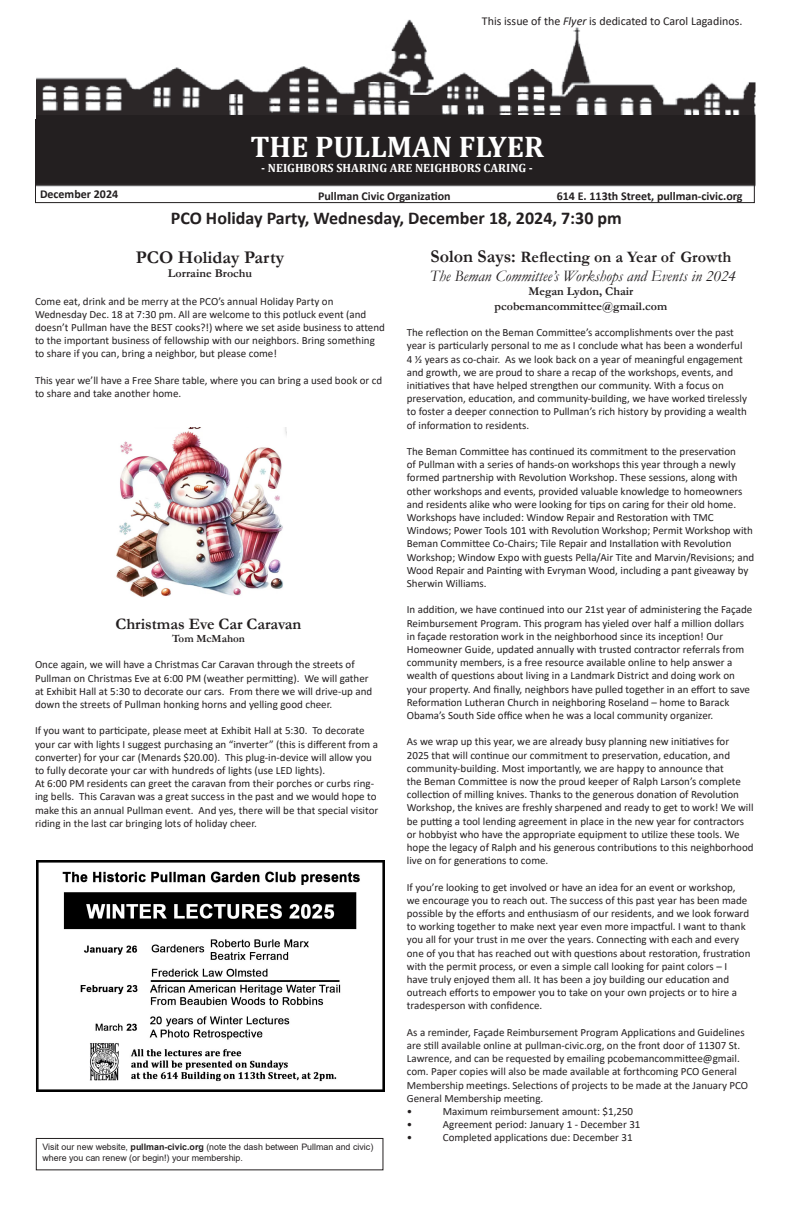
<style>
.page{position:relative;width:792px;height:1224px;background:#fff}
.page>*{position:absolute;margin:0;border:0;box-sizing:border-box;transform-origin:0 0}
.t1{font:700 30px "Cambria";color:#fff}
.t2{font:700 18px "Calibri";color:#231f20}
.t3{font:700 18px "Garamond";color:#231f20}
.t4{font:700 16px "Garamond";color:#231f20}
.t5{font:italic 16px "Garamond";color:#231f20}
.t6{font:700 12px "Calibri";color:#231f20}
.t7{font:700 12px "Garamond";color:#231f20}
.Paragraph_Style_1{font:12px "Calibri";color:#231f20}
.t8{font:700 12px "Cambria";color:#fff}
.Paragraph_Style_1-2{font:11px/13.2px "Calibri";color:#231f20}
.t9{font:700 11px "Garamond";color:#231f20}
.t10{font:8.9px/10.8px "Arial";color:#231f20}
.s1{font-style:italic}
.s2{font-weight:700}
.s3{font-size:18px}
</style>
<div class="page">
<img style="left:36px;top:19px;width:720px;height:168px">
<div style="left:36px;top:116px;width:720px;height:67px;background:#231f20"></div>
<div style="left:36px;top:115px;width:721px;height:69px;border:1px solid #231f20"></div>
<div style="left:756px;top:34px;width:20px;height:177px;background:#fff"></div>
<div style="left:35px;top:119px;width:720px;height:84px;border:1px solid #231f20"></div>
<div style="left:36px;top:1138px;width:347px;height:32px;border:1px solid #231f20"></div>
<img style="left:37px;top:860px;width:348px;height:232px">
<img style="left:116px;top:427px;width:170px;height:170px">
<p class="Paragraph_Style_1" style="left:482px;top:13px;width:262px">This issue of the <span class="s1">Flyer</span> is dedicated to Carol Lagadinos.</p>
<p class="t1" style="left:250px;top:126px;width:295px">THE PULLMAN FLYER</p>
<p class="t8" style="left:261px;top:159px;width:273px">- NEIGHBORS SHARING ARE NEIGHBORS CARING -</p>
<p class="t2" style="left:171px;top:205px;width:453px">PCO Holiday Party, Wednesday, December 18, 2024, 7:30 pm</p>
<p class="t6" style="left:40px;top:186px;width:80px">December 2024</p>
<p class="t6" style="left:318px;top:187px;width:134px">Pullman Civic Organization</p>
<p class="t6" style="left:557px;top:187px;width:187px">614 E. 113th Street, pullman-civic.org</p>
<p class="t3" style="left:136px;top:245px;width:150px">PCO Holiday Party</p>
<p class="t7" style="left:168px;top:265px;width:86px">Lorraine Brochu</p>
<p class="Paragraph_Style_1-2" style="left:35px;top:294px;width:300px">Come eat, drink and be merry at the PCO’s annual Holiday Party on</p>
<p class="Paragraph_Style_1-2" style="left:35px;top:307px;width:351px">Wednesday Dec. 18 at 7:30 pm. All are welcome to this potluck event (and doesn’t Pullman have the BEST cooks?!) where we set aside business to attend to the important business of fellowship with our neighbors. Bring something to share if you can, bring a neighbor, but please come!</p>
<p class="Paragraph_Style_1-2" style="left:35px;top:373px;width:349px">This year we’ll have a Free Share table, where you can bring a used book or cd to share and take another home.</p>
<p class="t4" style="left:116px;top:613px;width:187px">Christmas Eve Car Caravan</p>
<p class="t9" style="left:172px;top:631px;width:74px">Tom McMahon</p>
<p class="Paragraph_Style_1-2" style="left:35px;top:658px;width:339px">Once again, we will have a Christmas Car Caravan through the streets of Pullman on Christmas Eve at 6:00 PM (weather permitting). We will gather at Exhibit Hall at 5:30 to decorate our cars. From there we will drive-up and down the streets of Pullman honking horns and yelling good cheer.</p>
<p class="Paragraph_Style_1-2" style="left:35px;top:724px;width:344px">If you want to participate, please meet at Exhibit Hall at 5:30. To decorate your car with lights I suggest purchasing an “inverter” (this is different from a converter) for your car (Menards $20.00). This plug-in-device will allow you to fully decorate your car with hundreds of lights (use LED lights).</p>
<p class="Paragraph_Style_1-2" style="left:35px;top:777px;width:345px">At 6:00 PM residents can greet the caravan from their porches or curbs ring&shy;ing bells. This Caravan was a great success in the past and we would hope to make this an annual Pullman event. And yes, there will be that special visitor riding in the last car bringing lots of holiday cheer.</p>
<p class="t10" style="left:43px;top:1142px;width:332px">Visit our new website, <span class="s2">pullman-civic.org</span> (note the dash between Pullman and civic) where you can renew (or begin!) your membership.</p>
<p class="t4" style="left:431px;top:246px;width:302px"><span class="s3">Solon Says:</span> Reflecting on a Year of Growth</p>
<p class="t5" style="left:430px;top:265px;width:308px">The Beman Committee’s Workshops and Events in 2024</p>
<p class="t7" style="left:528px;top:284px;width:106px">Megan Lydon, Chair</p>
<p class="t7" style="left:495px;top:298px;width:174px">pcobemancommittee@gmail.com</p>
<p class="Paragraph_Style_1-2" style="left:407px;top:326px;width:342px">The reflection on the Beman Committee’s accomplishments over the past year is particularly personal to me as I conclude what has been a wonderful 4 ½ years as co-chair. As we look back on a year of meaningful engagement and growth, we are proud to share a recap of the workshops, events, and initiatives that have helped strengthen our community. With a focus on preservation, education, and community-building, we have worked tirelessly to foster a deeper connection to Pullman’s rich history by providing a wealth of information to residents.</p>
<p class="Paragraph_Style_1-2" style="left:407px;top:445px;width:349px">The Beman Committee has continued its commitment to the preservation<br>of Pullman with a series of hands-on workshops this year through a newly formed partnership with Revolution Workshop. These sessions, along with other workshops and events, provided valuable knowledge to homeowners and residents alike who were looking for tips on caring for their old home.<br>Workshops have included: Window Repair and Restoration with TMC Windows; Power Tools 101 with Revolution Workshop; Permit Workshop with Beman Committee Co-Chairs; Tile Repair and Installation with Revolution Workshop; Window Expo with guests Pella/Air Tite and Marvin/Revisions; and Wood Repair and Painting with Evryman Wood, including a pant giveaway by Sherwin Williams.</p>
<p class="Paragraph_Style_1-2" style="left:407px;top:603px;width:347px">In addition, we have continued into our 21st year of administering the Façade Reimbursement Program. This program has yieled over half a million dollars in façade restoration work in the neighborhood since its inception! Our Homeowner Guide, updated annually with trusted contractor referrals from community members, is a free resource available online to help answer a wealth of questions about living in a Landmark District and doing work on your property. And finally, neighbors have pulled together in an effort to save Reformation Lutheran Church in neighboring Roseland – home to Barack Obama’s South Side office when he was a local community organizer.</p>
<p class="Paragraph_Style_1-2" style="left:407px;top:735px;width:348px">As we wrap up this year, we are already busy planning new initiatives for 2025 that will continue our commitment to preservation, education, and community-building. Most importantly, we are happy to announce that<br>the Beman Committee is now the proud keeper of Ralph Larson’s complete collection of milling knives. Thanks to the generous donation of Revolution Workshop, the knives are freshly sharpened and ready to get to work! We will be putting a tool lending agreement in place in the new year for contractors or hobbyist who have the appropriate equipment to utilize these tools. We hope the legacy of Ralph and his generous contributions to this neighborhood live on for generations to come.</p>
<p class="Paragraph_Style_1-2" style="left:407px;top:880px;width:345px">If you’re looking to get involved or have an idea for an event or workshop, we encourage you to reach out. The success of this past year has been made possible by the efforts and enthusiasm of our residents, and we look forward to working together to make next year even more impactful. I want to thank you all for your trust in me over the years. Connecting with each and every one of you that has reached out with questions about restoration, frustration with the permit process, or even a simple call looking for paint colors – I have truly enjoyed them all. It has been a joy building our education and outreach efforts to empower you to take on your own projects or to hire a tradesperson with confidence.</p>
<p class="Paragraph_Style_1-2" style="left:407px;top:1025px;width:343px">As a reminder, Façade Reimbursement Program Applications and Guidelines are still available online at pullman-civic.org, on the front door of 11307 St.<br>Lawrence, and can be requested by emailing pcobemancommittee@gmail. com. Paper copies will also be made available at forthcoming PCO General Membership meetings. Selections of projects to be made at the January PCO General Membership meeting.</p>
<p class="Paragraph_Style_1-2" style="left:407px;top:1105px;width:7px">•</p>
<p class="Paragraph_Style_1-2" style="left:443px;top:1105px;width:192px">Maximum reimbursement amount: $1,250</p>
<p class="Paragraph_Style_1-2" style="left:407px;top:1118px;width:7px">•</p>
<p class="Paragraph_Style_1-2" style="left:443px;top:1118px;width:199px">Agreement period: January 1 - December 31</p>
<p class="Paragraph_Style_1-2" style="left:407px;top:1131px;width:7px">•</p>
<p class="Paragraph_Style_1-2" style="left:443px;top:1131px;width:191px">Completed applications due: December 31</p>
</div>
